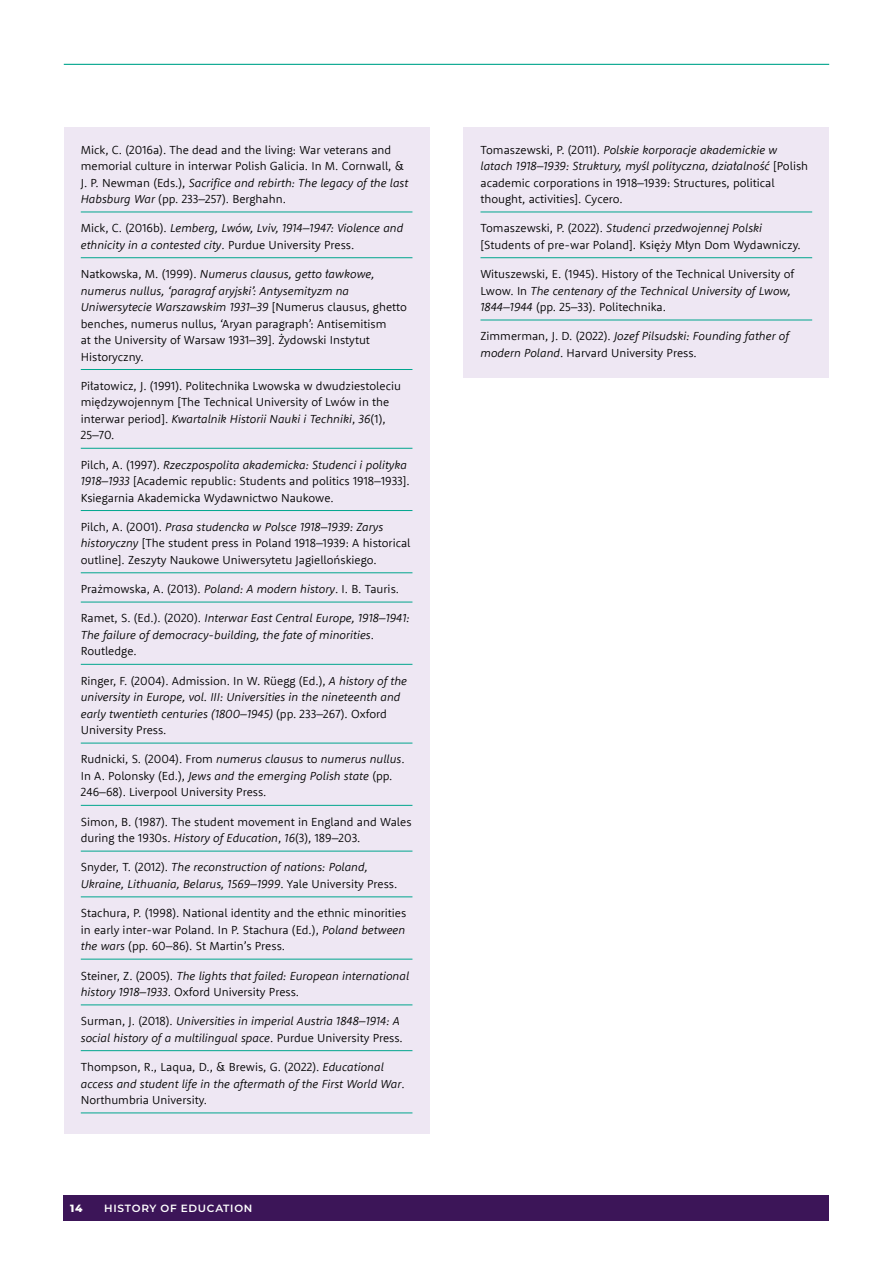
<style>
.page{position:relative;width:893px;height:1263px;background:#fff}
.page>*{position:absolute;margin:0;border:0;box-sizing:border-box;transform-origin:0 0}
.t1{font:300 12px/16.5px "Rooney Sans";color:#000}
.t2{font:italic 300 12px/16.5px "Rooney Sans";color:#000}
.t3{font:600 10.5px "Montserrat";letter-spacing:.07em;color:#fff}
.t4{font:800 10.5px "Montserrat";color:#fff}
.s1{font-style:italic}
.s2{font-style:normal}
</style>
<div class="page">
<div style="left:64px;top:1195px;width:765px;height:25px;background:#3c1558"></div>
<hr style="left:64px;top:64px;width:765px;height:1px;background:#00a58d">
<div style="left:64px;top:128px;width:365px;height:1006px;background:#eee7f3"></div>
<hr style="left:81px;top:212px;width:331px;height:1px;background:#00a58d">
<hr style="left:81px;top:257px;width:331px;height:1px;background:#00a58d">
<hr style="left:81px;top:369px;width:331px;height:1px;background:#00a58d">
<hr style="left:81px;top:448px;width:331px;height:1px;background:#00a58d">
<hr style="left:81px;top:510px;width:331px;height:1px;background:#00a58d">
<hr style="left:81px;top:572px;width:331px;height:1px;background:#00a58d">
<hr style="left:81px;top:602px;width:331px;height:1px;background:#00a58d">
<hr style="left:81px;top:664px;width:331px;height:1px;background:#00a58d">
<hr style="left:81px;top:743px;width:331px;height:1px;background:#00a58d">
<hr style="left:81px;top:805px;width:331px;height:1px;background:#00a58d">
<hr style="left:81px;top:851px;width:331px;height:1px;background:#00a58d">
<hr style="left:81px;top:896px;width:331px;height:1px;background:#00a58d">
<hr style="left:81px;top:959px;width:331px;height:1px;background:#00a58d">
<hr style="left:81px;top:1004px;width:331px;height:1px;background:#00a58d">
<hr style="left:81px;top:1050px;width:331px;height:1px;background:#00a58d">
<hr style="left:81px;top:1112px;width:331px;height:1px;background:#00a58d">
<div style="left:463px;top:128px;width:366px;height:250px;background:#eee7f3"></div>
<hr style="left:480px;top:212px;width:332px;height:1px;background:#00a58d">
<hr style="left:480px;top:257px;width:332px;height:1px;background:#00a58d">
<hr style="left:480px;top:320px;width:332px;height:1px;background:#00a58d">
<p class="t1" style="left:81px;top:141px;width:329px">Mick, C. (2016a). The dead and the living: War veterans and memorial culture in interwar Polish Galicia. In M. Cornwall, &amp; J. P. Newman (Eds.), <span class="s1">Sacrifice and rebirth: The legacy of the last Habsburg War</span> (pp. 233–257). Berghahn.</p>
<p class="t2" style="left:81px;top:220px;width:324px"><span class="s2">Mick, C. (2016b).</span> Lemberg, Lwów, Lviv, 1914–1947: Violence and ethnicity in a contested city<span class="s2">. Purdue University Press.</span></p>
<p class="t1" style="left:81px;top:265px;width:328px">Natkowska, M. (1999). <span class="s1">Numerus clausus, getto ławkowe, numerus nullus, ‘paragraf aryjski’: Antysemityzm na Uniwersytecie Warszawskim 1931–39</span> [Numerus clausus, ghetto benches, numerus nullus, ‘Aryan paragraph’: Antisemitism<br>at the University of Warsaw 1931–39]. Żydowski Instytut Historyczny.</p>
<p class="t1" style="left:81px;top:377px;width:322px">Piłatowicz, J. (1991). Politechnika Lwowska w dwudziestoleciu międzywojennym [The Technical University of Lwów in the interwar period]. <span class="s1">Kwartalnik Historii Nauki i Techniki</span>, <span class="s1">36</span>(1), 25–70.</p>
<p class="t1" style="left:81px;top:456px;width:330px">Pilch, A. (1997). <span class="s1">Rzeczpospolita akademicka: Studenci i polityka<br>1918–1933</span> [Academic republic: Students and politics 1918–1933].<br>Ksiegarnia Akademicka Wydawnictwo Naukowe.</p>
<p class="t1" style="left:81px;top:518px;width:331px">Pilch, A. (2001). <span class="s1">Prasa studencka w Polsce 1918–1939: Zarys historyczny</span> [The student press in Poland 1918–1939: A historical outline]. Zeszyty Naukowe Uniwersytetu Jagiellońskiego.</p>
<p class="t1" style="left:81px;top:580px;width:320px">Prażmowska, A. (2013). <span class="s1">Poland: A modern history</span>. I. B. Tauris.</p>
<p class="t2" style="left:81px;top:610px;width:330px"><span class="s2">Ramet, S. (Ed.). (2020).</span> Interwar East Central Europe, 1918–1941:<br>The failure of democracy-building, the fate of minorities<span class="s2">.<br>Routledge.</span></p>
<p class="t2" style="left:81px;top:672px;width:328px"><span class="s2">Ringer, F. (2004). Admission. In W. Rüegg (Ed.),</span> A history of the university in Europe, vol. III: Universities in the nineteenth and early twentieth centuries (1800–1945) <span class="s2">(pp. 233–267). Oxford University Press.</span></p>
<p class="t1" style="left:81px;top:751px;width:325px">Rudnicki, S. (2004). From <span class="s1">numerus clausus</span> to <span class="s1">numerus nullus</span>.<br>In A. Polonsky (Ed.), <span class="s1">Jews and the emerging Polish state</span> (pp.<br>246–68). Liverpool University Press.</p>
<p class="t1" style="left:81px;top:813px;width:332px">Simon, B. (1987). The student movement in England and Wales during the 1930s. <span class="s1">History of Education</span>, <span class="s1">16</span>(3), 189–203.</p>
<p class="t2" style="left:81px;top:859px;width:318px"><span class="s2">Snyder, T. (2012).</span> The reconstruction of nations: Poland,<br>Ukraine, Lithuania, Belarus, 1569–1999<span class="s2">. Yale University Press.</span></p>
<p class="t1" style="left:81px;top:904px;width:327px;text-align:justify">Stachura, P. (1998). National identity and the ethnic minorities in early inter-war Poland. In P. Stachura (Ed.), <span class="s1">Poland between the wars</span> (pp. 60–86). St Martin’s Press.</p>
<p class="t2" style="left:81px;top:967px;width:330px"><span class="s2">Steiner, Z. (2005).</span> The lights that failed: European international history 1918–1933<span class="s2">. Oxford University Press.</span></p>
<p class="t2" style="left:81px;top:1012px;width:324px"><span class="s2">Surman, J. (2018).</span> Universities in imperial Austria 1848–1914: A social history of a multilingual space<span class="s2">. Purdue University Press.</span></p>
<p class="t2" style="left:81px;top:1058px;width:325px"><span class="s2">Thompson, R., Laqua, D., &amp; Brewis, G. (2022).</span> Educational access and student life in the aftermath of the First World War<span class="s2">.<br>Northumbria University.</span></p>
<p class="t4" style="left:70px;top:1200px;width:14px">14</p>
<p class="t3" style="left:104px;top:1201px;width:150px">HISTORY OF EDUCATION</p>
<p class="t1" style="left:480px;top:141px;width:329px">Tomaszewski, P. (2011). <span class="s1">Polskie korporacje akademickie w latach 1918–1939: Struktury, myśl polityczna, działalność</span> [Polish academic corporations in 1918–1939: Structures, political thought, activities]. Cycero.</p>
<p class="t1" style="left:480px;top:220px;width:322px">Tomaszewski, P. (2022). <span class="s1">Studenci przedwojennej Polski </span>[Students of pre-war Poland]. Księży Młyn Dom Wydawniczy.</p>
<p class="t1" style="left:480px;top:265px;width:315px">Wituszewski, E. (1945). History of the Technical University of<br>Lwow. In <span class="s1">The centenary of the Technical University of Lwow,<br>1844–1944</span> (pp. 25–33). Politechnika.</p>
<p class="t1" style="left:480px;top:328px;width:310px">Zimmerman, J. D. (2022). <span class="s1">Jozef Pilsudski: Founding father of modern Poland</span>. Harvard University Press.</p>
</div>
